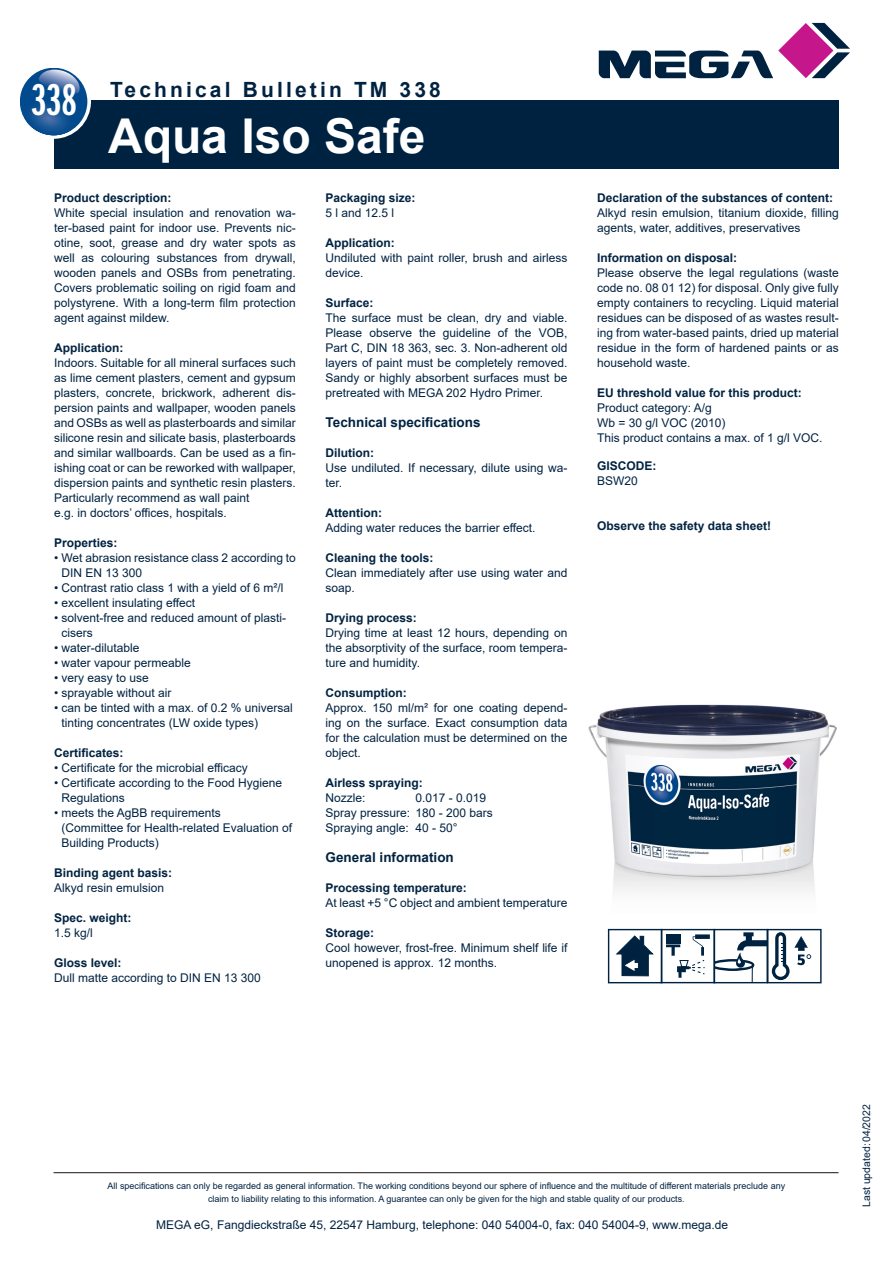
<style>
.page{position:relative;width:893px;height:1263px;background:#fff}
.page>*{position:absolute;margin:0;border:0;box-sizing:border-box;transform-origin:0 0}
.t1{font:700 48px "Arial";color:#fff}
.t2{font:46.2px "ITC Franklin Gothic Std Dm X Cp";color:#fff}
.t3{font:700 21px "Arial";letter-spacing:.15em;color:#002241}
.t4{font:700 13.5px "Arial";color:#002241}
.t5{font:12px/15px "Arial";color:#002241}
.t6{font:700 12px "Arial";color:#002241}
.t7{font:10.5px "Arial";color:#002241}
.t8{font:9px/13.5px "Arial";color:#002241;text-align:center}
</style>
<div class="page">
<div style="left:54px;top:101px;width:784px;height:68px;background:#002241"></div>
<div style="left:16px;top:64px;width:75px;height:75px;background:#fff;border-radius:50%"></div>
<svg style="left:20px;top:68px;width:67px;height:67px"></svg>
<svg style="left:599px;top:23px;width:251px;height:55px"></svg>
<hr style="left:54px;top:1172px;width:784px;height:1px;background:#231f20">
<img style="left:588px;top:704px;width:249px;height:187px">
<svg style="left:608px;top:929px;width:214px;height:54px"></svg>
<h2 class="t2" style="left:32px;top:75px;width:46px">338</h2>
<p class="t3" style="left:110px;top:74px;width:332px">Technical Bulletin TM 338</p>
<p class="t1" style="left:108px;top:102px;width:319px">Aqua Iso Safe</p>
<p class="t6" style="left:54px;top:189px;width:119px">Product description:</p>
<p class="t5" style="left:54px;top:205px;width:243px;text-align:justify">White special insulation and renovation wa&shy;ter-based paint for indoor use. Prevents nic&shy;otine, soot, grease and dry water spots as well as colouring substances from drywall, wooden panels and OSBs from penetrating.<br>Covers problematic soiling on rigid foam and polystyrene. With a long-term film protection agent against mildew.</p>
<p class="t6" style="left:54px;top:339px;width:71px">Application:</p>
<p class="t5" style="left:54px;top:355px;width:243px;text-align:justify">Indoors. Suitable for all mineral surfaces such as lime cement plasters, cement and gypsum plasters, concrete, brickwork, adherent dis&shy;persion paints and wallpaper, wooden panels and OSBs as well as plasterboards and similar silicone resin and silicate basis, plasterboards and similar wallboards. Can be used as a fin&shy;ishing coat or can be reworked with wallpaper, dispersion paints and synthetic resin plasters.<br>Particularly recommend as wall paint</p>
<p class="t5" style="left:54px;top:505px;width:174px">e.g. in doctors’ offices, hospitals.</p>
<p class="t6" style="left:54px;top:534px;width:65px">Properties:</p>
<p class="t5" style="left:54px;top:550px;width:243px">• Wet abrasion resistance class 2 according to</p>
<p class="t5" style="left:62px;top:565px;width:82px">DIN EN 13 300</p>
<p class="t5" style="left:54px;top:580px;width:231px">• Contrast ratio class 1 with a yield of 6 m²/l</p>
<p class="t5" style="left:54px;top:595px;width:143px">• excellent insulating effect</p>
<p class="t5" style="left:62px;top:610px;width:226px;text-indent:-8px">• solvent-free and reduced amount of plasti&shy;cisers</p>
<p class="t5" style="left:54px;top:640px;width:87px">• water-dilutable</p>
<p class="t5" style="left:54px;top:655px;width:138px">• water vapour permeable</p>
<p class="t5" style="left:54px;top:670px;width:96px">• very easy to use</p>
<p class="t5" style="left:54px;top:685px;width:119px">• sprayable without air</p>
<p class="t5" style="left:54px;top:700px;width:240px">• can be tinted with a max. of 0.2 % universal</p>
<p class="t5" style="left:62px;top:715px;width:198px">tinting concentrates (LW oxide types)</p>
<p class="t6" style="left:54px;top:744px;width:71px">Certificates:</p>
<p class="t5" style="left:54px;top:760px;width:195px">• Certificate for the microbial efficacy</p>
<p class="t5" style="left:62px;top:775px;width:222px;text-indent:-8px">• Certificate according to the Food Hygiene<br>Regulations</p>
<p class="t5" style="left:54px;top:805px;width:168px">• meets the AgBB requirements</p>
<p class="t5" style="left:62px;top:820px;width:232px">(Committee for Health-related Evaluation of<br>Building Products)</p>
<p class="t6" style="left:54px;top:864px;width:120px">Binding agent basis:</p>
<p class="t5" style="left:54px;top:880px;width:112px">Alkyd resin emulsion</p>
<p class="t6" style="left:54px;top:909px;width:79px">Spec. weight:</p>
<p class="t5" style="left:54px;top:925px;width:40px">1.5 kg/l</p>
<p class="t6" style="left:54px;top:954px;width:69px">Gloss level:</p>
<p class="t5" style="left:54px;top:970px;width:208px">Dull matte according to DIN EN 13 300</p>
<p class="t6" style="left:326px;top:189px;width:92px">Packaging size:</p>
<p class="t5" style="left:326px;top:205px;width:70px">5 l and 12.5 l</p>
<p class="t6" style="left:326px;top:234px;width:71px">Application:</p>
<p class="t5" style="left:326px;top:250px;width:243px">Undiluted with paint roller, brush and airless device.</p>
<p class="t6" style="left:326px;top:294px;width:50px">Surface:</p>
<p class="t5" style="left:326px;top:310px;width:243px;text-align:justify">The surface must be clean, dry and viable.<br>Please observe the guideline of the VOB, Part C, DIN 18 363, sec. 3. Non-adherent old layers of paint must be completely removed.<br>Sandy or highly absorbent surfaces must be pretreated with MEGA 202 Hydro Primer.</p>
<p class="t4" style="left:326px;top:413px;width:157px">Technical specifications</p>
<p class="t6" style="left:326px;top:444px;width:50px">Dilution:</p>
<p class="t5" style="left:326px;top:460px;width:243px">Use undiluted. If necessary, dilute using wa&shy;ter.</p>
<p class="t6" style="left:326px;top:504px;width:58px">Attention:</p>
<p class="t5" style="left:326px;top:520px;width:211px">Adding water reduces the barrier effect.</p>
<p class="t6" style="left:326px;top:549px;width:110px">Cleaning the tools:</p>
<p class="t5" style="left:326px;top:565px;width:243px">Clean immediately after use using water and soap.</p>
<p class="t6" style="left:326px;top:609px;width:93px">Drying process:</p>
<p class="t5" style="left:326px;top:625px;width:243px;text-align:justify">Drying time at least 12 hours, depending on the absorptivity of the surface, room tempera&shy;ture and humidity.</p>
<p class="t6" style="left:326px;top:684px;width:83px">Consumption:</p>
<p class="t5" style="left:326px;top:700px;width:243px;text-align:justify">Approx. 150 ml/m² for one coating depend&shy;ing on the surface. Exact consumption data for the calculation must be determined on the object.</p>
<p class="t6" style="left:326px;top:774px;width:99px">Airless spraying:</p>
<p class="t5" style="left:326px;top:790px;width:42px">Nozzle:</p>
<p class="t5" style="left:416px;top:790px;width:72px">0.017 - 0.019</p>
<p class="t5" style="left:326px;top:805px;width:169px">Spray pressure: 180 - 200 bars</p>
<p class="t5" style="left:326px;top:820px;width:134px">Spraying angle: 40 - 50°</p>
<p class="t4" style="left:326px;top:848px;width:130px">General information</p>
<p class="t6" style="left:326px;top:879px;width:143px">Processing temperature:</p>
<p class="t5" style="left:326px;top:895px;width:243px">At least +5 °C object and ambient temperature</p>
<p class="t6" style="left:326px;top:924px;width:50px">Storage:</p>
<p class="t5" style="left:326px;top:940px;width:243px">Cool however, frost-free. Minimum shelf life if unopened is approx. 12 months.</p>
<p class="t6" style="left:597px;top:189px;width:238px">Declaration of the substances of content:</p>
<p class="t5" style="left:597px;top:205px;width:243px">Alkyd resin emulsion, titanium dioxide, filling agents, water, additives, preservatives</p>
<p class="t6" style="left:597px;top:249px;width:142px">Information on disposal:</p>
<p class="t5" style="left:597px;top:265px;width:243px;text-align:justify">Please observe the legal regulations (waste code no. 08 01 12) for disposal. Only give fully empty containers to recycling. Liquid material residues can be disposed of as wastes result&shy;ing from water-based paints, dried up material residue in the form of hardened paints or as household waste.</p>
<p class="t6" style="left:597px;top:384px;width:206px">EU threshold value for this product:</p>
<p class="t5" style="left:597px;top:400px;width:116px">Product category: A/g</p>
<p class="t5" style="left:597px;top:415px;width:130px">Wb = 30 g/l VOC (2010)</p>
<p class="t5" style="left:597px;top:430px;width:227px">This product contains a max. of 1 g/l VOC.</p>
<p class="t6" style="left:597px;top:458px;width:61px">GISCODE:</p>
<p class="t5" style="left:597px;top:474px;width:42px">BSW20</p>
<p class="t6" style="left:597px;top:518px;width:176px">Observe the safety data sheet!</p>
<p class="t8" style="left:108px;top:1179px;width:679px">All specifications can only be regarded as general information. The working conditions beyond our sphere of influence and the multitude of different materials preclude any claim to liability relating to this information. A guarantee can only be given for the high and stable quality of our products.</p>
<p class="t5" style="left:156px;top:1217px;width:573px">MEGA eG, Fangdieckstraße 45, 22547 Hamburg, telephone: 040 54004-0, fax: 040 54004-9, www.mega.de</p>
<p class="t7" style="left:859px;top:1207px;width:104px;rotate:-90deg">Last updated:04/2022</p>
</div>
